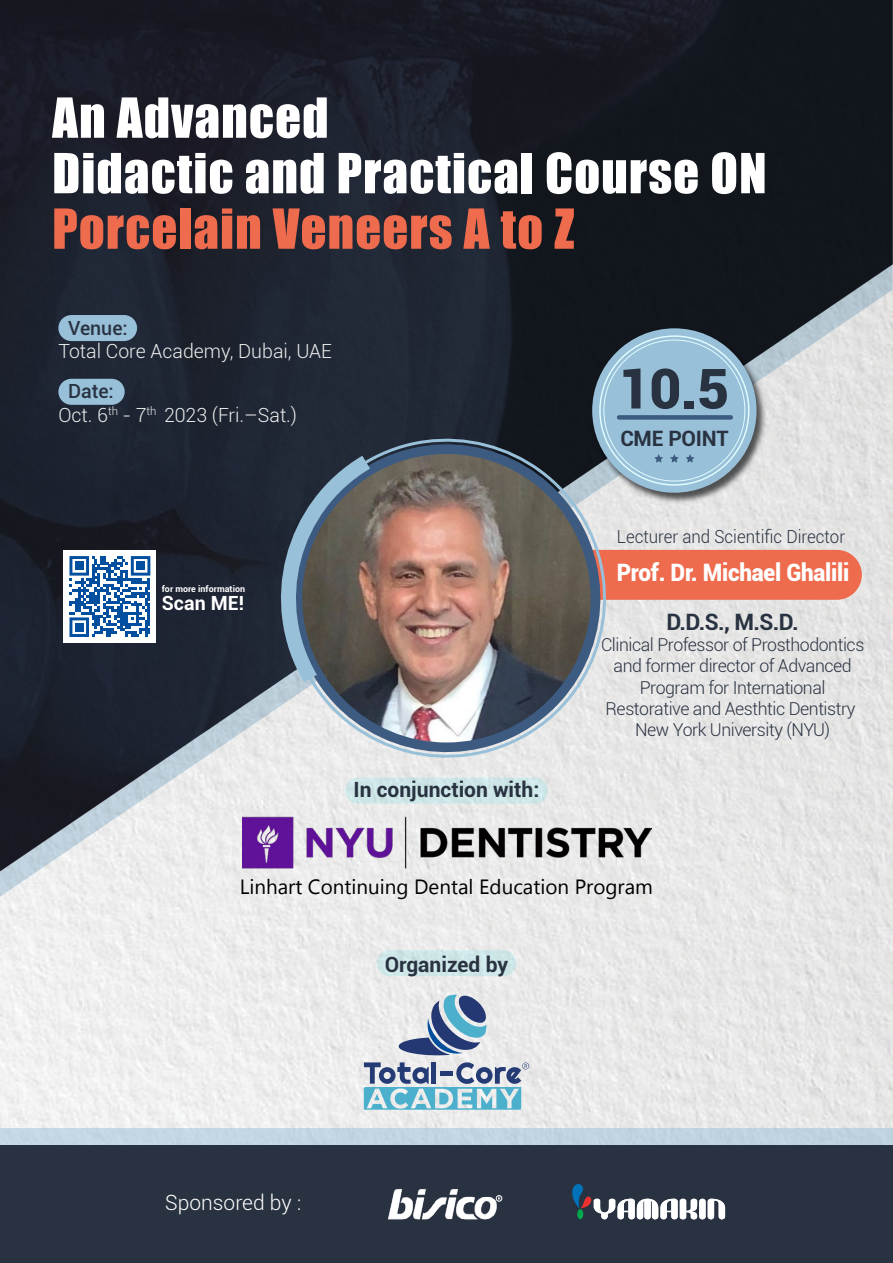
<style>
.page{position:relative;width:893px;height:1263px;background:#fff}
.page>*{position:absolute;margin:0;border:0;box-sizing:border-box;transform-origin:0 0}
.t1{font:900 55.5px "Roboto";color:#293241}
.t2{font:51px/55.5px "Impact";letter-spacing:.02em;color:#fff}
.t3{font:51px "Impact";letter-spacing:.02em;color:#ee6b4d}
.t4{font:900 24px "Roboto";letter-spacing:-.01em;color:#fff;scale:.94 1}
.t5{font:700 22.65px "Roboto";color:#293241}
.t6{font:700 21.15px "Roboto";letter-spacing:-.01em;color:#293241}
.t7{font:700 21px "Roboto";color:#293241}
.t8{font:300 21px "Roboto";color:#fff}
.t9{font:20.55px "Segoe UI Emoji";color:#000}
.t10{font:300 19.5px/23.4px "Roboto";color:#ededed}
.t11{font:700 19.5px "Roboto";letter-spacing:.005em;color:#fff}
.t12{font:500 19.5px "Roboto";color:#293241}
.t13{font:300 18px "Roboto";color:#293241;scale:.94 1}
.t14{font:300 17.7px/21.3px "Roboto";letter-spacing:-.025em;color:#293241;text-align:center}
.t15{font:700 8.85px "Roboto";letter-spacing:.005em;color:#fff}
.s1{font-weight:500;color:#293241}
</style>
<div class="page">
<img style="left:0;top:872px;width:893px;height:257px">
<img style="left:0;top:0;width:893px;height:872px">
<div style="left:377px;top:950px;width:139px;height:26px;background:#cee7e7;border-radius:13px"></div>
<div style="left:537px;top:550px;width:325px;height:50px;background:#ee6b4d;border-radius:25px"></div>
<div style="left:58px;top:315px;width:79px;height:26px;background:#98c0d9;border-radius:13px"></div>
<div style="left:58px;top:379px;width:67px;height:26px;background:#98c0d9;border-radius:13px"></div>
<div style="left:64px;top:550px;width:92px;height:92px;background:#fff"></div>
<svg style="left:69px;top:556px;width:81px;height:81px"></svg>
<div style="left:75px;top:562px;width:8px;height:8px;background:#024f9f"></div>
<div style="left:136px;top:562px;width:9px;height:8px;background:#024f9f"></div>
<div style="left:75px;top:623px;width:8px;height:8px;background:#024f9f"></div>
<img style="left:543px;top:280px;width:272px;height:270px">
<div style="left:592px;top:328px;width:165px;height:165px;background:#98c0d9;border-radius:50%"></div>
<div style="left:619px;top:415px;width:112px;height:5px;background:#3d5b81"></div>
<svg style="left:670px;top:454px;width:9px;height:9px"></svg>
<svg style="left:686px;top:454px;width:8px;height:9px"></svg>
<svg style="left:654px;top:454px;width:9px;height:9px"></svg>
<svg style="left:262px;top:414px;width:365px;height:349px;background:#8c929b"></svg>
<svg style="left:266px;top:442px;width:121px;height:257px;background:#4c5e71"></svg>
<img style="left:302px;top:454px;width:289px;height:288px;border-radius:144px">
<svg style="left:364px;top:994px;width:165px;height:116px;background:#afc2d1"></svg>
<img style="left:242px;top:763px;width:410px;height:158px">
<div style="left:0;top:1129px;width:893px;height:17px;background:#c2d5e2"></div>
<div style="left:0;top:1146px;width:893px;height:117px;background:#293241"></div>
<svg style="left:572px;top:1184px;width:125px;height:35px"></svg>
<svg style="left:708px;top:1199px;width:17px;height:20px"></svg>
<div style="left:699px;top:1199px;width:7px;height:20px;background:#fff;border-radius:3px"></div>
<img style="left:388px;top:1189px;width:113px;height:30px">
<svg style="left:496px;top:1195px;width:6px;height:6px"></svg>
<svg style="left:242px;top:879px;width:11px;height:15px"></svg>
<svg style="left:268px;top:879px;width:27px;height:15px"></svg>
<svg style="left:309px;top:879px;width:11px;height:15px"></svg>
<svg style="left:353px;top:879px;width:2px;height:15px"></svg>
<svg style="left:381px;top:879px;width:2px;height:15px"></svg>
<svg style="left:397px;top:883px;width:10px;height:16px"></svg>
<svg style="left:416px;top:880px;width:23px;height:14px"></svg>
<svg style="left:459px;top:883px;width:8px;height:11px"></svg>
<svg style="left:481px;top:879px;width:19px;height:15px"></svg>
<svg style="left:514px;top:883px;width:18px;height:11px"></svg>
<svg style="left:542px;top:879px;width:2px;height:15px"></svg>
<svg style="left:577px;top:880px;width:16px;height:14px"></svg>
<svg style="left:606px;top:883px;width:46px;height:16px"></svg>
<h2 class="t2" style="left:52px;top:89px;width:716px">An Advanced<br>Didactic and Practical Course ON</h2>
<h2 class="t3" style="left:52px;top:189px;width:524px">Porcelain Veneers A to Z</h2>
<p class="t12" style="left:68px;top:314px;width:61px">Venue:</p>
<p class="t10" style="left:58px;top:339px;width:275px">Total Core Academy, Dubai, UAE</p>
<p class="t10" style="left:58px;top:379px;width:240px;text-indent:10px"><span class="s1">Date:<br></span>Oct. 6<sup>th</sup> - 7<sup>th</sup> 2023 (Fri.–Sat.)</p>
<p class="t15" style="left:162px;top:582px;width:85px">for more information</p>
<p class="t11" style="left:162px;top:589px;width:84px">Scan ME!</p>
<p class="t7" style="left:353px;top:775px;width:187px">In conjunction with:</p>
<h1 class="t1" style="left:618px;top:349px;width:113px">10.5</h1>
<p class="t6" style="left:620px;top:424px;width:110px">CME POINT</p>
<p class="t13" style="left:617px;top:524px;width:244px">Lecturer and Scientific Director</p>
<h3 class="t4" style="left:617px;top:555px;width:249px">Prof. Dr. Michael Ghalili</h3>
<p class="t5" style="left:667px;top:606px;width:133px">D.D.S., M.S.D.</p>
<p class="t14" style="left:601px;top:633px;width:265px">Clinical Professor of Prosthodontics and former director of Advanced<br>Program for International<br>Restorative and Aesthtic Dentistry<br>New York University (NYU)</p>
<p class="t9" style="left:254px;top:874px;width:144px">■ ▼ □■▼■◆■</p>
<p class="t9" style="left:439px;top:874px;width:36px">■▼ ●</p>
<p class="t9" style="left:502px;top:874px;width:105px">◆ ▼□■ □</p>
<p class="t7" style="left:385px;top:949px;width:125px">Organized by</p>
<p class="t8" style="left:165px;top:1188px;width:138px">Sponsored by :</p>
</div>
